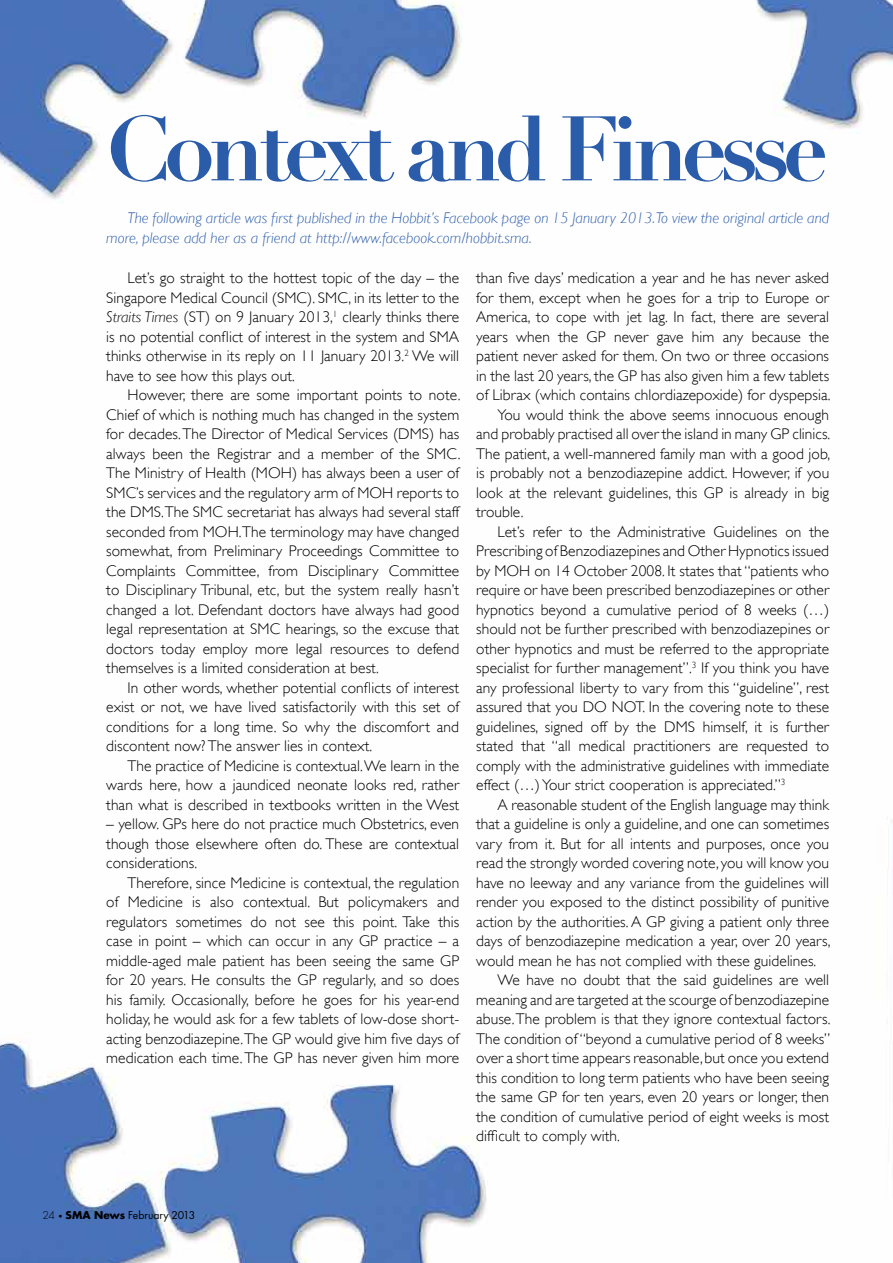
<style>
.page{position:relative;width:893px;height:1263px;background:#fff}
.page>*{position:absolute;margin:0;border:0;box-sizing:border-box;transform-origin:0 0}
.t1{font:90px "Didot LH Bold Os F";letter-spacing:-.075em;color:#2a5caa}
.t2{font:300 15.45px/19.5px "Gill Sans";letter-spacing:.005em;color:#000;text-align:justify}
.t3{font:italic 300 15.45px/19.5px "Gill Sans";letter-spacing:.005em;color:#2a5caa}
.t4{font:10.5px "Futura";color:#000}
.s1{font-style:italic}
.s2{font-weight:300}
.s3{font-weight:300;font-size:7.5px}
.s4{font-weight:700}
</style>
<div class="page">
<img style="left:0;top:0;width:893px;height:1263px">
<h1 class="t1" style="left:106px;top:93px;width:723px">Context and Finesse</h1>
<p class="t3" style="left:106px;top:209px;width:724px;text-indent:21px">The following article was first published in the Hobbit’s Facebook page on 15 January 2013.To view the original article and more, please add her as a friend at http://www.facebook.com/hobbit.sma.</p>
<p class="t2" style="left:106px;top:268px;width:354px;text-indent:21px">Let’s go straight to the hottest topic of the day – the Singapore Medical Council (SMC). SMC, in its letter to the <span class="s1">Straits Times</span> (ST) on 9 January 2013,<sup>1</sup> clearly thinks there is no potential conflict of interest in the system and SMA thinks otherwise in its reply on 11 January 2013.<sup>2</sup> We will have to see how this plays out.</p>
<p class="t2" style="left:106px;top:385px;width:356px;text-indent:21px">However, there are some important points to note.<br>Chief of which is nothing much has changed in the system for decades. The Director of Medical Services (DMS) has always been the Registrar and a member of the SMC.<br>The Ministry of Health (MOH) has always been a user of SMC’s services and the regulatory arm of MOH reports to the DMS.The SMC secretariat has always had several staff seconded from MOH.The terminology may have changed somewhat, from Preliminary Proceedings Committee to Complaints Committee, from Disciplinary Committee to Disciplinary Tribunal, etc, but the system really hasn’t changed a lot. Defendant doctors have always had good legal representation at SMC hearings, so the excuse that doctors today employ more legal resources to defend themselves is a limited consideration at best.</p>
<p class="t2" style="left:106px;top:678px;width:354px;text-indent:21px">In other words, whether potential conflicts of interest exist or not, we have lived satisfactorily with this set of conditions for a long time. So why the discomfort and discontent now? The answer lies in context.</p>
<p class="t2" style="left:106px;top:756px;width:354px;text-indent:21px">The practice of Medicine is contextual. We learn in the wards here, how a jaundiced neonate looks red, rather than what is described in textbooks written in the West</p>
<p class="t2" style="left:106px;top:814px;width:354px">– yellow. GPs here do not practice much Obstetrics, even though those elsewhere often do. These are contextual considerations.</p>
<p class="t2" style="left:106px;top:873px;width:354px;text-indent:21px">Therefore, since Medicine is contextual, the regulation of Medicine is also contextual. But policymakers and regulators sometimes do not see this point. Take this case in point – which can occur in any GP practice – a middle-aged male patient has been seeing the same GP for 20 years. He consults the GP regularly, and so does his family. Occasionally, before he goes for his year-end holiday, he would ask for a few tablets of low-dose short&shy;acting benzodiazepine.The GP would give him five days of medication each time. The GP has never given him more</p>
<p class="t2" style="left:476px;top:268px;width:354px">than five days’ medication a year and he has never asked</p>
<p class="t2" style="left:476px;top:288px;width:354px">for them, except when he goes for a trip to Europe or</p>
<p class="t2" style="left:476px;top:307px;width:354px">America, to cope with jet lag. In fact, there are several</p>
<p class="t2" style="left:476px;top:327px;width:354px">years when the GP never gave him any because the</p>
<p class="t2" style="left:476px;top:346px;width:354px">patient never asked for them. On two or three occasions</p>
<p class="t2" style="left:476px;top:366px;width:354px">in the last 20 years, the GP has also given him a few tablets</p>
<p class="t2" style="left:476px;top:385px;width:356px">of Librax (which contains chlordiazepoxide) for dyspepsia.</p>
<p class="t2" style="left:497px;top:405px;width:333px">You would think the above seems innocuous enough</p>
<p class="t2" style="left:476px;top:424px;width:356px">and probably practised all over the island in many GP clinics.</p>
<p class="t2" style="left:476px;top:444px;width:356px">The patient, a well-mannered family man with a good job,</p>
<p class="t2" style="left:476px;top:463px;width:355px">is probably not a benzodiazepine addict. However, if you</p>
<p class="t2" style="left:476px;top:483px;width:355px">look at the relevant guidelines, this GP is already in big</p>
<p class="t2" style="left:476px;top:502px;width:49px">trouble.</p>
<p class="t2" style="left:497px;top:522px;width:333px">Let’s refer to the Administrative Guidelines on the</p>
<p class="t2" style="left:476px;top:541px;width:354px">Prescribing of Benzodiazepines and Other Hypnotics issued</p>
<p class="t2" style="left:476px;top:561px;width:354px">by MOH on 14 October 2008. It states that “patients who</p>
<p class="t2" style="left:476px;top:580px;width:354px">require or have been prescribed benzodiazepines or other</p>
<p class="t2" style="left:476px;top:600px;width:354px">hypnotics beyond a cumulative period of 8 weeks (…)</p>
<p class="t2" style="left:476px;top:619px;width:354px">should not be further prescribed with benzodiazepines or</p>
<p class="t2" style="left:476px;top:639px;width:354px">other hypnotics and must be referred to the appropriate</p>
<p class="t2" style="left:476px;top:658px;width:354px">specialist for further management”.<sup>3</sup> If you think you have</p>
<p class="t2" style="left:476px;top:678px;width:354px">any professional liberty to vary from this “guideline”, rest</p>
<p class="t2" style="left:476px;top:697px;width:354px">assured that you DO NOT. In the covering note to these</p>
<p class="t2" style="left:476px;top:717px;width:354px">guidelines, signed off by the DMS himself, it is further</p>
<p class="t2" style="left:476px;top:736px;width:354px">stated that “all medical practitioners are requested to</p>
<p class="t2" style="left:476px;top:756px;width:354px">comply with the administrative guidelines with immediate</p>
<p class="t2" style="left:476px;top:775px;width:311px">effect (…) Your strict cooperation is appreciated.”<sup>3</sup></p>
<p class="t2" style="left:497px;top:795px;width:333px">A reasonable student of the English language may think</p>
<p class="t2" style="left:476px;top:814px;width:354px">that a guideline is only a guideline, and one can sometimes</p>
<p class="t2" style="left:476px;top:834px;width:354px">vary from it. But for all intents and purposes, once you</p>
<p class="t2" style="left:476px;top:853px;width:354px">read the strongly worded covering note, you will know you</p>
<p class="t2" style="left:476px;top:873px;width:354px">have no leeway and any variance from the guidelines will</p>
<p class="t2" style="left:476px;top:892px;width:354px">render you exposed to the distinct possibility of punitive</p>
<p class="t2" style="left:476px;top:912px;width:354px">action by the authorities. A GP giving a patient only three</p>
<p class="t2" style="left:476px;top:931px;width:356px">days of benzodiazepine medication a year, over 20 years,</p>
<p class="t2" style="left:476px;top:951px;width:342px">would mean he has not complied with these guidelines.</p>
<p class="t2" style="left:497px;top:970px;width:333px">We have no doubt that the said guidelines are well</p>
<p class="t2" style="left:476px;top:990px;width:354px">meaning and are targeted at the scourge of benzodiazepine</p>
<p class="t2" style="left:476px;top:1009px;width:356px">abuse. The problem is that they ignore contextual factors.</p>
<p class="t2" style="left:476px;top:1029px;width:356px">The condition of “beyond a cumulative period of 8 weeks”</p>
<p class="t2" style="left:476px;top:1048px;width:354px">over a short time appears reasonable, but once you extend</p>
<p class="t2" style="left:476px;top:1068px;width:354px">this condition to long term patients who have been seeing</p>
<p class="t2" style="left:476px;top:1087px;width:354px">the same GP for ten years, even 20 years or longer, then</p>
<p class="t2" style="left:476px;top:1107px;width:354px">the condition of cumulative period of eight weeks is most</p>
<p class="t2" style="left:476px;top:1126px;width:145px">difficult to comply with.</p>
<p class="t4" style="left:43px;top:1208px;width:154px"><span class="s2">24</span> <span class="s3">•</span> <span class="s4">SMA News</span> February 2013</p>
</div>
